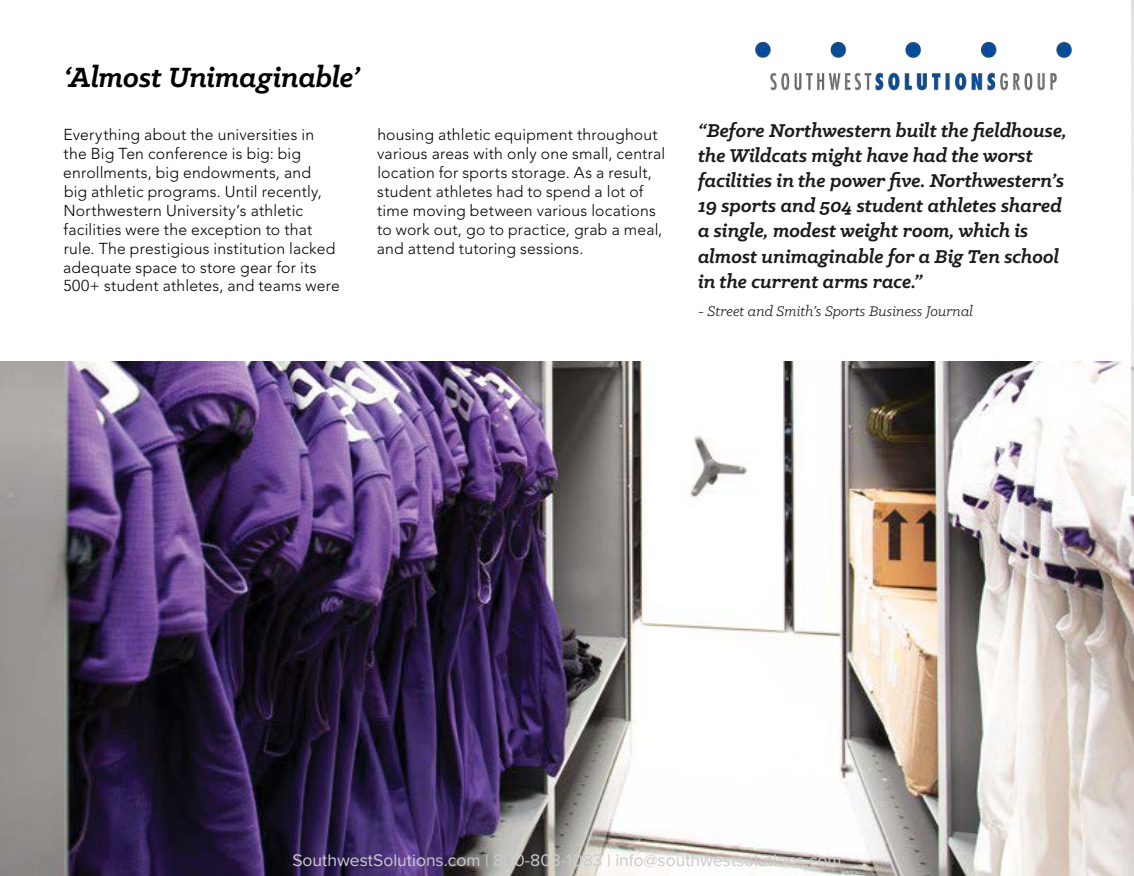
<style>
.page{position:relative;width:1134px;height:876px;background:#fff}
.page>*{position:absolute;margin:0;border:0;box-sizing:border-box;transform-origin:0 0}
.t1{font:italic 700 31.5px "Klinic Slab";letter-spacing:-.005em;color:#000}
.t2{font:italic 700 21px/25.2px "Klinic Slab";color:#000}
.t3{font:17.5px "Proxima Nova";color:#cacbcd}
.t4{font:300 15.75px/18.9px "Avenir";letter-spacing:.01em;color:#000}
.t5{font:italic 15.75px "Klinic Slab";color:#000}
</style>
<div class="page">
<img style="left:0;top:362px;width:1134px;height:514px">
<img style="left:1131px;top:0;width:3px;height:495px">
<img style="left:755px;top:42px;width:316px;height:48px">
<h1 class="t1" style="left:64px;top:56px;width:297px">‘Almost Unimaginable’</h1>
<p class="t4" style="left:63px;top:125px;width:278px">Everything about the universities in the Big Ten conference is big: big enrollments, big endowments, and<br>big athletic programs. Until recently, Northwestern University’s athletic facilities were the exception to that rule. The prestigious institution lacked adequate space to store gear for its 500+ student athletes, and teams were</p>
<p class="t4" style="left:377px;top:125px;width:290px">housing athletic equipment throughout various areas with only one small, central location for sports storage. As a result, student athletes had to spend a lot of time moving between various locations to work out, go to practice, grab a meal, and attend tutoring sessions.</p>
<p class="t2" style="left:698px;top:117px;width:370px">“Before Northwestern built the fieldhouse, the Wildcats might have had the worst facilities in the power five. Northwestern’s 19 sports and 504 student athletes shared a single, modest weight room, which is almost unimaginable for a Big Ten school in the current arms race.”</p>
<p class="t5" style="left:698px;top:301px;width:276px">- Street and Smith’s Sports Business Journal</p>
<p class="t3" style="left:292px;top:847px;width:551px">SouthwestSolutions.com | 800-803-1083 | info@southwestsolutions.com</p>
</div>
